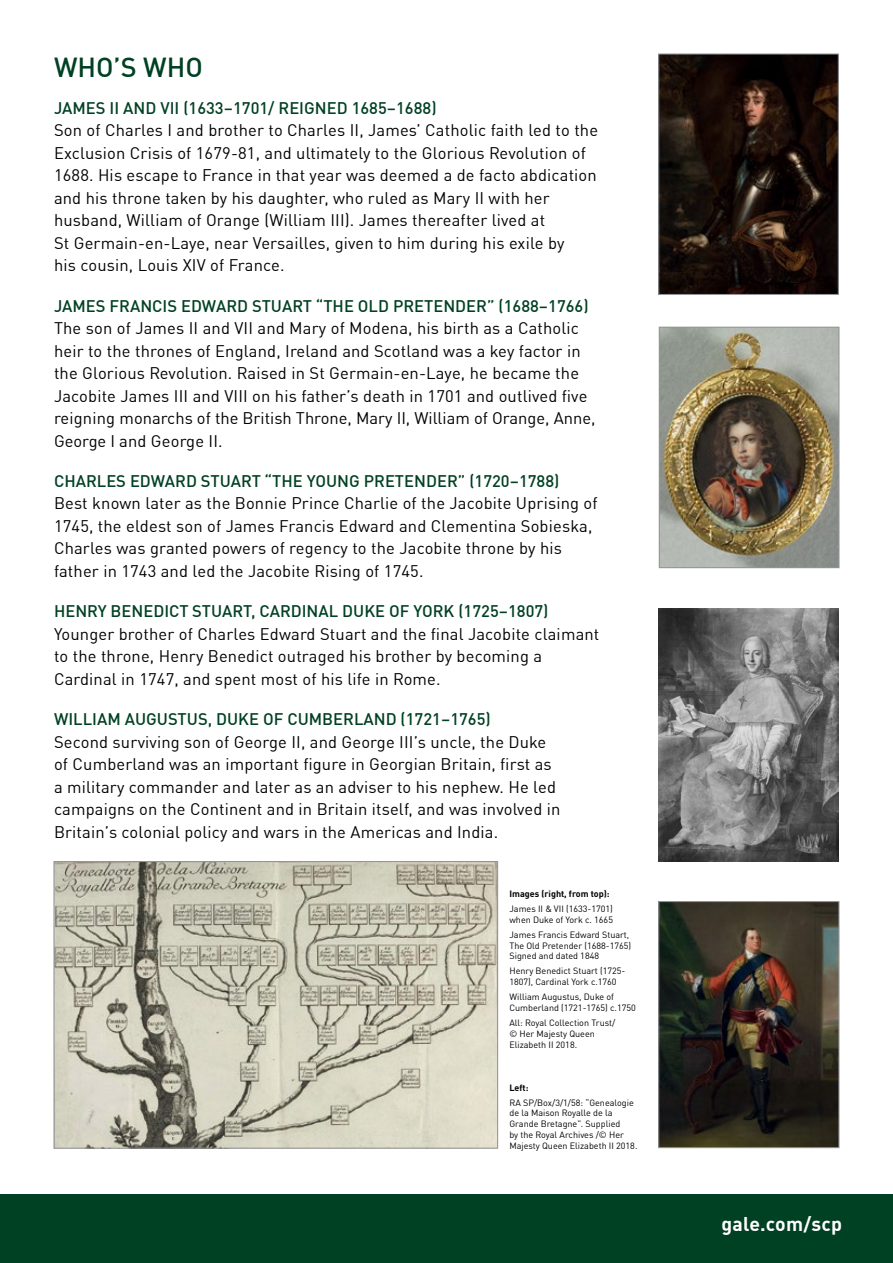
<style>
.page{position:relative;width:893px;height:1263px;background:#fff}
.page>*{position:absolute;margin:0;border:0;box-sizing:border-box;transform-origin:0 0}
.t1{font:500 27px "DIN Offc";color:#004023}
.t2{font:700 19.5px "DIN Offc";letter-spacing:.01em;color:#fff}
.t3{font:16.5px/22.5px "DIN Offc";letter-spacing:.01em;color:#000}
.t4{font:500 16.5px "DIN Offc";color:#004023}
.t5{font:9px/10.8px "DIN Offc";color:#000}
.t6{font:700 9px "DIN Offc";color:#000}
</style>
<div class="page">
<div style="left:0;top:1195px;width:893px;height:68px;background:#004023"></div>
<img style="left:55px;top:863px;width:441px;height:284px">
<div style="left:53px;top:861px;width:445px;height:288px;border:1px solid #939598"></div>
<img style="left:660px;top:55px;width:177px;height:238px">
<div style="left:658px;top:53px;width:181px;height:242px;border:1px solid #939598"></div>
<img style="left:661px;top:329px;width:176px;height:237px">
<div style="left:659px;top:327px;width:180px;height:241px;border:1px solid #939598"></div>
<img style="left:660px;top:903px;width:177px;height:243px">
<div style="left:658px;top:901px;width:181px;height:247px;border:1px solid #939598"></div>
<img style="left:659px;top:608px;width:180px;height:253px">
<h1 class="t1" style="left:54px;top:50px;width:150px">WHO’S WHO</h1>
<p class="t4" style="left:54px;top:97px;width:384px">JAMES II AND VII (1633–1701/ REIGNED 1685–1688)</p>
<p class="t3" style="left:54px;top:119px;width:546px">Son of Charles I and brother to Charles II, James’ Catholic faith led to the Exclusion Crisis of 1679-81, and ultimately to the Glorious Revolution of 1688. His escape to France in that year was deemed a de facto abdication and his throne taken by his daughter, who ruled as Mary II with her husband, William of Orange (William III). James thereafter lived at<br>St Germain-en-Laye, near Versailles, given to him during his exile by<br>his cousin, Louis XIV of France.</p>
<p class="t4" style="left:54px;top:295px;width:536px">JAMES FRANCIS EDWARD STUART “THE OLD PRETENDER” (1688–1766)</p>
<p class="t3" style="left:54px;top:317px;width:543px">The son of James II and VII and Mary of Modena, his birth as a Catholic heir to the thrones of England, Ireland and Scotland was a key factor in the Glorious Revolution. Raised in St Germain-en-Laye, he became the Jacobite James III and VIII on his father’s death in 1701 and outlived five reigning monarchs of the British Throne, Mary II, William of Orange, Anne, George I and George II.</p>
<p class="t4" style="left:54px;top:470px;width:507px">CHARLES EDWARD STUART “THE YOUNG PRETENDER” (1720–1788)</p>
<p class="t3" style="left:54px;top:492px;width:545px">Best known later as the Bonnie Prince Charlie of the Jacobite Uprising of 1745, the eldest son of James Francis Edward and Clementina Sobieska, Charles was granted powers of regency to the Jacobite throne by his father in 1743 and led the Jacobite Rising of 1745.</p>
<p class="t4" style="left:54px;top:601px;width:496px">HENRY BENEDICT STUART, CARDINAL DUKE OF YORK (1725–1807)</p>
<p class="t3" style="left:54px;top:623px;width:547px">Younger brother of Charles Edward Stuart and the final Jacobite claimant to the throne, Henry Benedict outraged his brother by becoming a<br>Cardinal in 1747, and spent most of his life in Rome.</p>
<p class="t4" style="left:54px;top:708px;width:438px">WILLIAM AUGUSTUS, DUKE OF CUMBERLAND (1721–1765)</p>
<p class="t3" style="left:54px;top:730px;width:508px">Second surviving son of George II, and George III’s uncle, the Duke of Cumberland was an important figure in Georgian Britain, first as a military commander and later as an adviser to his nephew. He led campaigns on the Continent and in Britain itself, and was involved in Britain’s colonial policy and wars in the Americas and India.</p>
<p class="t6" style="left:509px;top:888px;width:102px">Images (right, from top):</p>
<p class="t5" style="left:509px;top:903px;width:105px">James II &amp; VII (1633-1701) when Duke of York c. 1665</p>
<p class="t5" style="left:509px;top:929px;width:123px">James Francis Edward Stuart,<br>The Old Pretender (1688-1765)<br>Signed and dated 1848</p>
<p class="t5" style="left:509px;top:966px;width:118px">Henry Benedict Stuart (1725-<br>1807), Cardinal York c.1760</p>
<p class="t5" style="left:509px;top:992px;width:128px">William Augustus, Duke of<br>Cumberland (1721-1765) c.1750</p>
<p class="t5" style="left:509px;top:1017px;width:107px">All: Royal Collection Trust/ © Her Majesty Queen<br>Elizabeth II 2018.</p>
<p class="t6" style="left:509px;top:1081px;width:21px">Left:</p>
<p class="t5" style="left:509px;top:1097px;width:129px">RA SP/Box/3/1/58: “Genealogie de la Maison Royalle de la<br>Grande Bretagne”. Supplied<br>by the Royal Archives /© Her<br>Majesty Queen Elizabeth II 2018.</p>
<p class="t2" style="left:721px;top:1211px;width:122px">gale.com/scp</p>
</div>
